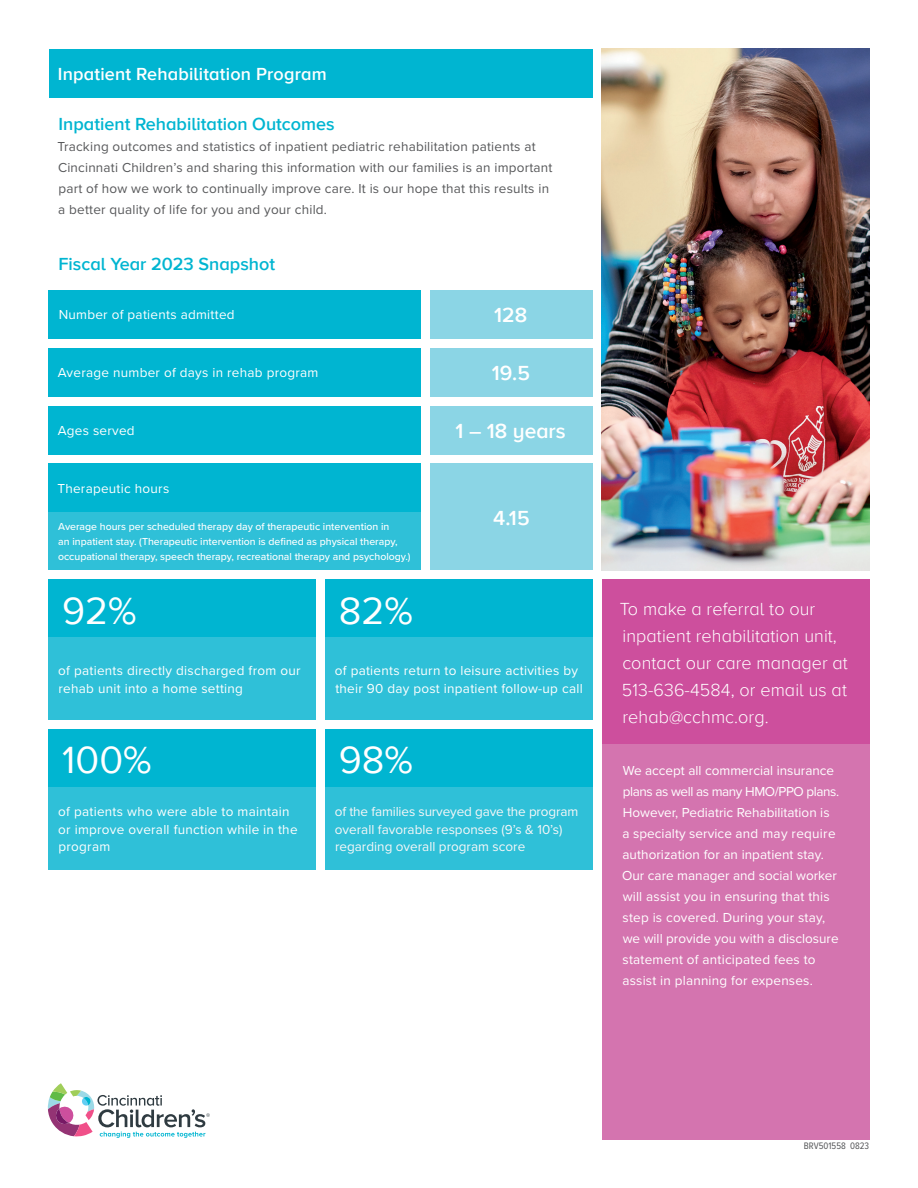
<style>
.page{position:relative;width:918px;height:1188px;background:#fff}
.page>*{position:absolute;margin:0;border:0;box-sizing:border-box;transform-origin:0 0}
.t1{font:39px "Proxima Nova A";color:#fff}
.t2{font:600 21px "Proxima Nova A";color:#fff}
.t3{font:300 18px/27px "Proxima Nova A";letter-spacing:.005em;color:#fff}
.t4{font:600 18px "Proxima Nova A";color:#00b5d1}
.t5{font:600 18px "Proxima Nova A";letter-spacing:.01em;color:#fff}
.t6{font:13.5px/21px "Proxima Nova";letter-spacing:.015em;color:#fff}
.t7{font:13.5px/21px "Proxima Nova";letter-spacing:.015em;color:#57585a}
.t8{font:13.5px/18px "Proxima Nova";color:#f7f7f8}
.t9{font:500 10.5px/15px "Proxima Nova";color:#fff}
.t10{font:9.75px "Proxima Nova Cond";color:#57585a}
</style>
<div class="page">
<div style="left:49px;top:49px;width:544px;height:49px;background:#00b5d1"></div>
<img style="left:602px;top:49px;width:267px;height:521px">
<div style="left:602px;top:579px;width:267px;height:165px;background:#cd4f9d"></div>
<div style="left:602px;top:744px;width:267px;height:395px;background:#d474af"></div>
<div style="left:49px;top:512px;width:372px;height:58px;background:#2fc0d8"></div>
<div style="left:49px;top:464px;width:372px;height:48px;background:#00b5d1"></div>
<div style="left:430px;top:464px;width:163px;height:106px;background:#8bd5e5"></div>
<div style="left:430px;top:406px;width:163px;height:48px;background:#8bd5e5"></div>
<div style="left:49px;top:290px;width:372px;height:49px;background:#00b5d1"></div>
<div style="left:430px;top:290px;width:163px;height:49px;background:#8bd5e5"></div>
<div style="left:49px;top:348px;width:372px;height:48px;background:#00b5d1"></div>
<div style="left:430px;top:348px;width:163px;height:48px;background:#8bd5e5"></div>
<div style="left:49px;top:406px;width:372px;height:48px;background:#00b5d1"></div>
<div style="left:49px;top:637px;width:267px;height:83px;background:#2fc0d8"></div>
<div style="left:49px;top:787px;width:267px;height:82px;background:#2fc0d8"></div>
<div style="left:325px;top:637px;width:268px;height:83px;background:#2fc0d8"></div>
<div style="left:49px;top:579px;width:267px;height:58px;background:#00b5d1"></div>
<div style="left:49px;top:729px;width:267px;height:58px;background:#00b5d1"></div>
<div style="left:325px;top:579px;width:268px;height:58px;background:#00b5d1"></div>
<div style="left:325px;top:787px;width:268px;height:82px;background:#2fc0d8"></div>
<div style="left:325px;top:729px;width:268px;height:58px;background:#00b5d1"></div>
<svg style="left:48px;top:1083px;width:162px;height:55px"></svg>
<h3 class="t5" style="left:58px;top:61px;width:270px">Inpatient Rehabilitation Program</h3>
<h3 class="t4" style="left:59px;top:111px;width:278px">Inpatient Rehabilitation Outcomes</h3>
<p class="t7" style="left:57px;top:136px;width:497px">Tracking outcomes and statistics of inpatient pediatric rehabilitation patients at Cincinnati Children’s and sharing this information with our families is an important part of how we work to continually improve care. It is our hope that this results in a better quality of life for you and your child.</p>
<h3 class="t4" style="left:58px;top:250px;width:218px">Fiscal Year 2023 Snapshot</h3>
<p class="t6" style="left:59px;top:304px;width:178px">Number of patients admitted</p>
<h2 class="t2" style="left:494px;top:300px;width:35px">128</h2>
<p class="t6" style="left:58px;top:362px;width:262px">Average number of days in rehab program</p>
<h2 class="t2" style="left:492px;top:358px;width:40px">19.5</h2>
<p class="t6" style="left:58px;top:420px;width:79px">Ages served</p>
<p class="t6" style="left:57px;top:478px;width:113px">Therapeutic hours</p>
<p class="t9" style="left:58px;top:519px;width:354px">Average hours per scheduled therapy day of therapeutic intervention in<br>an inpatient stay. (Therapeutic intervention is defined as physical therapy, occupational therapy, speech therapy, recreational therapy and psychology.)</p>
<h1 class="t1" style="left:62px;top:582px;width:76px">92%</h1>
<h1 class="t1" style="left:339px;top:582px;width:76px">82%</h1>
<h2 class="t2" style="left:456px;top:416px;width:112px">1 – 18 years</h2>
<h2 class="t2" style="left:493px;top:503px;width:38px">4.15</h2>
<p class="t6" style="left:58px;top:661px;width:244px;line-height:18px">of patients directly discharged from our rehab unit into a home setting</p>
<p class="t6" style="left:335px;top:661px;width:249px;line-height:18px">of patients return to leisure activities by their 90 day post inpatient follow-up call</p>
<h1 class="t1" style="left:62px;top:731px;width:91px">100%</h1>
<h1 class="t1" style="left:339px;top:731px;width:76px">98%</h1>
<p class="t6" style="left:58px;top:801px;width:241px;line-height:18px">of patients who were able to maintain or improve overall function while in the program</p>
<p class="t8" style="left:335px;top:801px;width:245px">of the families surveyed gave the program overall favorable responses (9’s &amp; 10’s) regarding overall program score</p>
<h3 class="t3" style="left:620px;top:594px;width:230px">To make a referral to our inpatient rehabilitation unit, contact our care manager at<br>513-636-4584, or email us at rehab@cchmc.org.</h3>
<p class="t6" style="left:622px;top:759px;width:219px">We accept all commercial insurance plans as well as many HMO/PPO plans.<br>However, Pediatric Rehabilitation is a specialty service and may require authorization for an inpatient stay.<br>Our care manager and social worker will assist you in ensuring that this step is covered. During your stay, we will provide you with a disclosure statement of anticipated fees to assist in planning for expenses.</p>
<p class="t10" style="left:804px;top:1139px;width:67px">BRV501558 0823</p>
</div>
